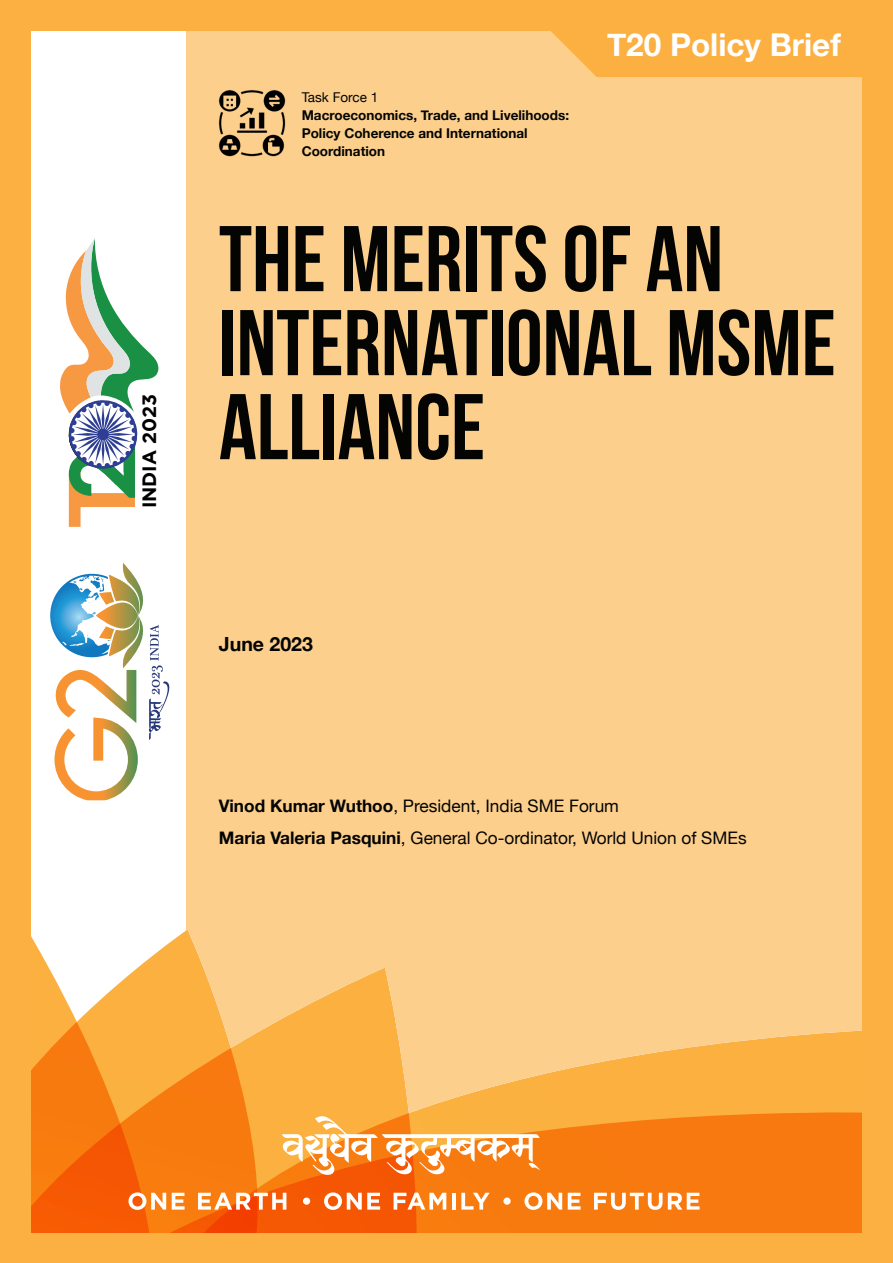
<style>
.page{position:relative;width:893px;height:1263px;background:#fccf8d}
.page>*{position:absolute;margin:0;border:0;box-sizing:border-box;transform-origin:0 0}
.t1{font:700 93px/84px "Bebas Neue";color:#040503}
.t2{font:700 31.5px "Helvetica Neue";color:#fff}
.t3{font:700 19.5px "Helvetica Neue";color:#040503}
.t4{font:700 19.2px "Gotham";color:#000001}
.t5{font:17.25px "Helvetica Neue";color:#040503}
.t6{font:700 13.5px/18px "Helvetica Neue";color:#040503}
.t7{font:13.5px "Helvetica Neue";color:#040503}
.s1{font-weight:700}
</style>
<div class="page">
<div style="left:30px;top:0;width:155px;height:1263px;background:#fff"></div>
<svg style="left:60px;top:238px;width:98px;height:289px"></svg>
<svg style="left:50px;top:563px;width:119px;height:237px"></svg>
<svg style="left:520px;top:30px;width:343px;height:47px"></svg>
<svg style="left:30px;top:929px;width:173px;height:38px"></svg>
<svg style="left:30px;top:967px;width:367px;height:61px"></svg>
<svg style="left:30px;top:1028px;width:833px;height:42px"></svg>
<svg style="left:30px;top:1070px;width:833px;height:163px;background:#f8861e"></svg>
<svg style="left:128px;top:1192px;width:38px;height:18px"></svg>
<svg style="left:172px;top:1193px;width:13px;height:16px"></svg>
<svg style="left:198px;top:1192px;width:88px;height:17px"></svg>
<div style="left:303px;top:1197px;width:7px;height:8px;background:#fff;border-radius:4px"></div>
<svg style="left:324px;top:1192px;width:56px;height:18px"></svg>
<svg style="left:394px;top:1192px;width:52px;height:17px"></svg>
<hr style="left:452px;top:1193px;width:4px;height:16px;background:#fff">
<svg style="left:461px;top:1193px;width:29px;height:16px"></svg>
<div style="left:503px;top:1197px;width:8px;height:8px;background:#fff;border-radius:4px"></div>
<svg style="left:524px;top:1192px;width:38px;height:18px"></svg>
<svg style="left:568px;top:1193px;width:13px;height:16px"></svg>
<svg style="left:594px;top:1193px;width:106px;height:17px;background:#fab377"></svg>
<svg style="left:282px;top:1115px;width:258px;height:60px;background:#faab5a"></svg>
<img style="left:219px;top:90px;width:67px;height:66px">
<div style="left:0;top:0;width:30px;height:1263px;background:#fbb041"></div>
<div style="left:863px;top:0;width:30px;height:1263px;background:#fbb041"></div>
<div style="left:0;top:0;width:893px;height:30px;background:#fbb041"></div>
<div style="left:0;top:1233px;width:893px;height:30px;background:#fbb041"></div>
<p class="t4" style="left:138px;top:508px;width:116px;rotate:-90deg">INDIA 2023</p>
<p class="t7" style="left:302px;top:88px;width:78px">Task Force 1</p>
<p class="t6" style="left:302px;top:107px;width:269px">Macroeconomics, Trade, and Livelihoods:<br>Policy Coherence and International<br>Coordination</p>
<p class="t2" style="left:607px;top:20px;width:235px">T20 Policy Brief</p>
<p class="t1" style="left:219px;top:216px;width:618px">THE MERITS OF AN<br>INTERNATIONAL MSME<br>ALLIANCE</p>
<p class="t3" style="left:219px;top:629px;width:95px">June 2023</p>
<p class="t5" style="left:219px;top:793px;width:402px"><span class="s1">Vinod Kumar Wuthoo</span>, President, India SME Forum</p>
<p class="t5" style="left:219px;top:826px;width:529px"><span class="s1">Maria Valeria Pasquini</span>, General Co-ordinator, World Union of SMEs</p>
</div>
